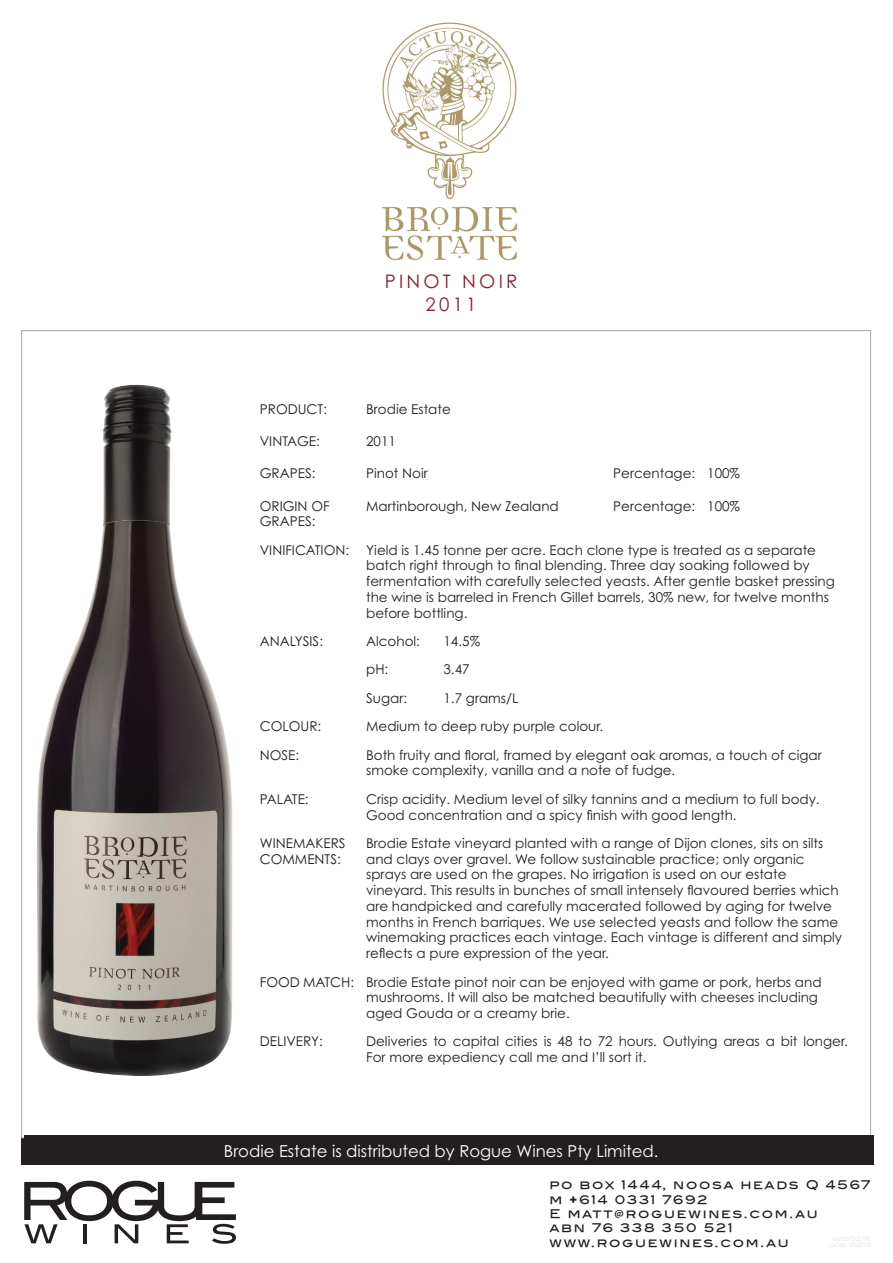
<style>
.page{position:relative;width:893px;height:1263px;background:#fff}
.page>*{position:absolute;margin:0;border:0;box-sizing:border-box;transform-origin:0 0}
.t1{font:18.75px/22.5px "Century Gothic";letter-spacing:.17em;color:#8a2035;text-align:center}
.t2{font:16.5px "Century Gothic";color:#fff}
.t3{font:13.5px/15.8px "Century Gothic";color:#231f20}
.t4{font:12px/14.4px "Blair Md ITCTT Medium";letter-spacing:.14em;color:#231f20}
.s1{font-family:"Arial";font-weight:900}
</style>
<div class="page">
<svg style="left:24px;top:1181px;width:212px;height:63px"></svg>
<img style="left:381px;top:22px;width:137px;height:239px">
<div style="left:21px;top:330px;width:850px;height:808px;background:#fff;border:1px solid #a8a9ad"></div>
<img style="left:37px;top:385px;width:196px;height:691px">
<div style="left:24px;top:1135px;width:850px;height:29px;background:#231f20"></div>
<h1 class="t1" style="left:385px;top:270px;width:134px">PINOT NOIR<br>2011</h1>
<p class="t3" style="left:260px;top:401px;width:69px">PRODUCT:</p>
<p class="t3" style="left:366px;top:401px;width:86px">Brodie Estate</p>
<p class="t3" style="left:260px;top:433px;width:61px">VINTAGE:</p>
<p class="t3" style="left:366px;top:433px;width:31px">2011</p>
<p class="t3" style="left:260px;top:465px;width:57px">GRAPES:</p>
<p class="t3" style="left:366px;top:465px;width:63px">Pinot Noir</p>
<p class="t3" style="left:613px;top:465px;width:128px">Percentage: 100%</p>
<p class="t3" style="left:260px;top:498px;width:71px">ORIGIN OF<br>GRAPES:</p>
<p class="t3" style="left:366px;top:498px;width:194px">Martinborough, New Zealand</p>
<p class="t3" style="left:613px;top:498px;width:128px">Percentage: 100%</p>
<p class="t3" style="left:260px;top:542px;width:91px">VINIFICATION:</p>
<p class="t3" style="left:366px;top:542px;width:470px">Yield is 1.45 tonne per acre. Each clone type is treated as a separate batch right through to final blending. Three day soaking followed by fermentation with carefully selected yeasts. After gentle basket pressing the wine is barreled in French Gillet barrels, 30% new, for twelve months before bottling.</p>
<p class="t3" style="left:260px;top:633px;width:65px">ANALYSIS:</p>
<p class="t3" style="left:366px;top:633px;width:55px">Alcohol:</p>
<p class="t3" style="left:443px;top:633px;width:38px">14.5%</p>
<p class="t3" style="left:366px;top:661px;width:24px">pH:</p>
<p class="t3" style="left:443px;top:661px;width:28px">3.47</p>
<p class="t3" style="left:366px;top:690px;width:43px">Sugar:</p>
<p class="t3" style="left:443px;top:690px;width:76px">1.7 grams/L</p>
<p class="t3" style="left:260px;top:718px;width:63px">COLOUR:</p>
<p class="t3" style="left:366px;top:718px;width:239px">Medium to deep ruby purple colour.</p>
<p class="t3" style="left:260px;top:747px;width:41px">NOSE:</p>
<p class="t3" style="left:366px;top:747px;width:457px">Both fruity and floral, framed by elegant oak aromas, a touch of cigar smoke complexity, vanilla and a note of fudge.</p>
<p class="t3" style="left:260px;top:791px;width:50px">PALATE:</p>
<p class="t3" style="left:366px;top:791px;width:455px">Crisp acidity. Medium level of silky tannins and a medium to full body.<br>Good concentration and a spicy finish with good length.</p>
<p class="t3" style="left:260px;top:835px;width:87px">WINEMAKERS<br>COMMENTS:</p>
<p class="t3" style="left:366px;top:835px;width:478px">Brodie Estate vineyard planted with a range of Dijon clones, sits on silts and clays over gravel. We follow sustainable practice; only organic sprays are used on the grapes. No irrigation is used on our estate vineyard. This results in bunches of small intensely flavoured berries which are handpicked and carefully macerated followed by aging for twelve months in French barriques. We use selected yeasts and follow the same winemaking practices each vintage. Each vintage is different and simply reflects a pure expression of the year.</p>
<p class="t3" style="left:366px;top:974px;width:457px;text-indent:-106px">FOOD MATCH: Brodie Estate pinot noir can be enjoyed with game or pork, herbs and mushrooms. It will also be matched beautifully with cheeses including aged Gouda or a creamy brie.</p>
<p class="t3" style="left:260px;top:1033px;width:65px">DELIVERY:</p>
<p class="t3" style="left:366px;top:1033px;width:483px">Deliveries to capital cities is 48 to 72 hours. Outlying areas a bit longer.<br>For more expediency call me and I’ll sort it.</p>
<p class="t2" style="left:224px;top:1141px;width:436px">Brodie Estate is distributed by Rogue Wines Pty Limited.</p>
<p class="t4" style="left:550px;top:1178px;width:322px">po box 1444, noosa heads Q 4567 m <span class="s1">+</span>614 0331 7692<br>E matt@roguewines.com.au<br>abn 76 338 350 521 www.roguewines.com.au</p>
</div>
